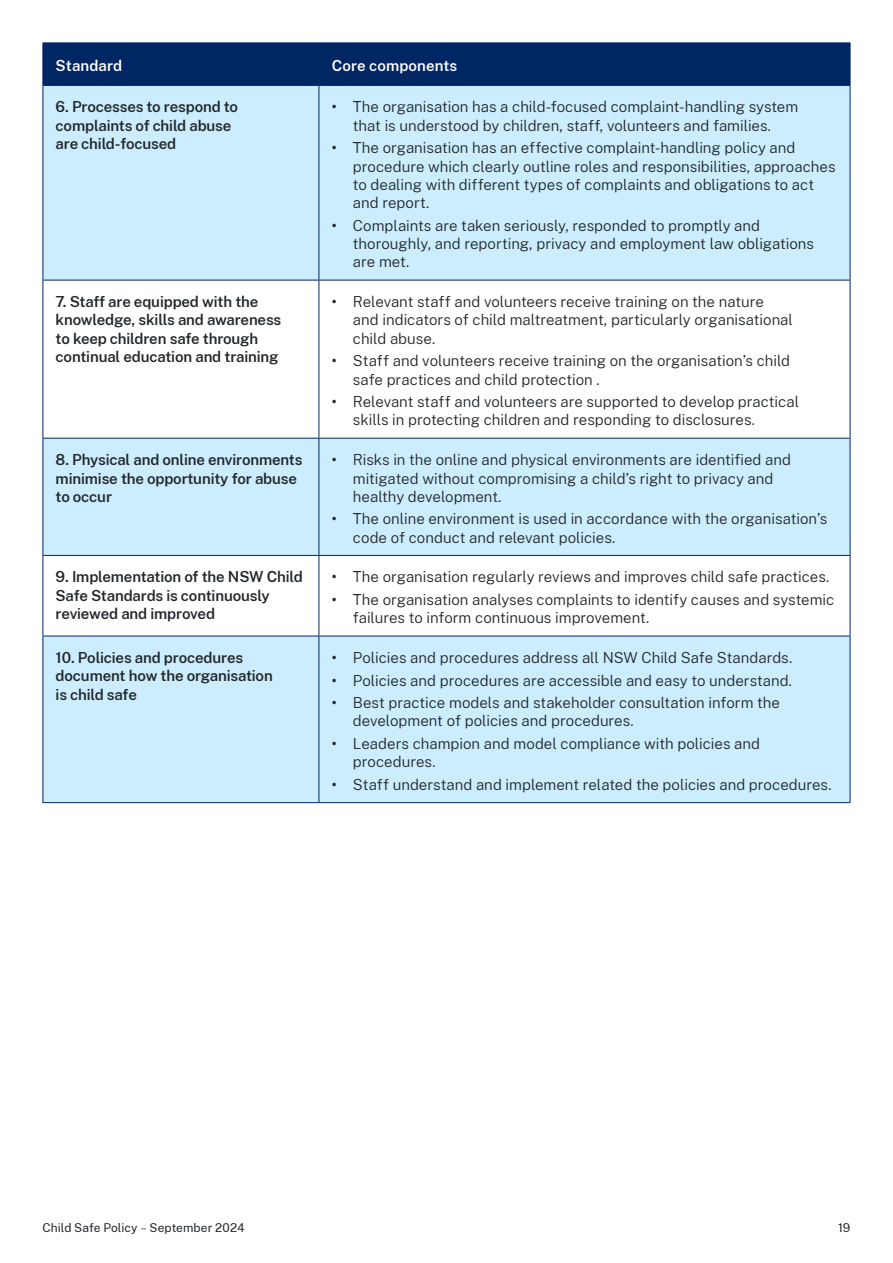
<style>
.page{position:relative;width:893px;height:1263px;background:#fff}
.page>*{position:absolute;margin:0;border:0;box-sizing:border-box;transform-origin:0 0}
.Level_1_bullet{font:300 15px/18.3px "Public Sans";color:#22272b}
.Table_Body_Copy{font:600 15px/18.3px "Public Sans";letter-spacing:-.01em;color:#22272b}
.Table_Column_Heading{font:600 15px "Public Sans";letter-spacing:.005em;color:#fff}
.t1{font:12px "Public Sans";letter-spacing:.005em;color:#22272b}
.s1{font-weight:600}
.s2{font-weight:200}
</style>
<div class="page">
<div style="left:44px;top:44px;width:806px;height:41px;background:#002664"></div>
<div style="left:44px;top:86px;width:806px;height:716px;background:#cbedfd"></div>
<svg style="left:44px;top:281px;width:806px;height:355px"></svg>
<hr style="left:43px;top:43px;width:1px;height:42px;background:#002664">
<hr style="left:43px;top:43px;width:276px;height:1px;background:#002664">
<hr style="left:319px;top:43px;width:531px;height:1px;background:#002664">
<hr style="left:319px;top:43px;width:1px;height:42px;background:#002664">
<hr style="left:850px;top:43px;width:1px;height:42px;background:#002664">
<hr style="left:43px;top:85px;width:276px;height:1px;background:#002664">
<hr style="left:319px;top:85px;width:531px;height:1px;background:#002664">
<hr style="left:43px;top:86px;width:1px;height:194px;background:#002664">
<hr style="left:319px;top:86px;width:1px;height:194px;background:#002664">
<hr style="left:850px;top:86px;width:1px;height:194px;background:#002664">
<hr style="left:43px;top:280px;width:1px;height:158px;background:#002664">
<hr style="left:319px;top:280px;width:1px;height:158px;background:#002664">
<hr style="left:850px;top:280px;width:1px;height:158px;background:#002664">
<hr style="left:43px;top:439px;width:1px;height:116px;background:#002664">
<hr style="left:319px;top:439px;width:1px;height:116px;background:#002664">
<hr style="left:850px;top:439px;width:1px;height:116px;background:#002664">
<hr style="left:43px;top:556px;width:1px;height:80px;background:#002664">
<hr style="left:319px;top:556px;width:1px;height:80px;background:#002664">
<hr style="left:850px;top:556px;width:1px;height:80px;background:#002664">
<hr style="left:43px;top:636px;width:1px;height:166px;background:#002664">
<hr style="left:319px;top:636px;width:1px;height:166px;background:#002664">
<hr style="left:850px;top:636px;width:1px;height:166px;background:#002664">
<hr style="left:43px;top:280px;width:276px;height:1px;background:#002664">
<hr style="left:319px;top:280px;width:531px;height:1px;background:#002664">
<hr style="left:43px;top:438px;width:276px;height:1px;background:#002664">
<hr style="left:319px;top:438px;width:531px;height:1px;background:#002664">
<hr style="left:43px;top:555px;width:276px;height:1px;background:#002664">
<hr style="left:319px;top:555px;width:531px;height:1px;background:#002664">
<hr style="left:43px;top:636px;width:276px;height:1px;background:#002664">
<hr style="left:319px;top:636px;width:531px;height:1px;background:#002664">
<hr style="left:43px;top:802px;width:276px;height:1px;background:#002664">
<hr style="left:319px;top:802px;width:531px;height:1px;background:#002664">
<p class="Table_Column_Heading" style="left:56px;top:55px;width:68px">Standard</p>
<p class="Table_Column_Heading" style="left:332px;top:55px;width:127px">Core components</p>
<p class="Table_Body_Copy" style="left:56px;top:97px;width:184px">6. Processes to respond to complaints of child abuse are child-focused</p>
<p class="Level_1_bullet" style="left:332px;top:97px;width:468px;text-align:center"><span class="s1">•</span> The organisation has a child-focused complaint-handling system that is understood by children, staff, volunteers and families.</p>
<p class="Level_1_bullet" style="left:353px;top:138px;width:484px;text-indent:-21px"><span class="s1">•</span> The organisation has an effective complaint-handling policy and procedure which clearly outline roles and responsibilities, approaches to dealing with different types of complaints and obligations to act and report.</p>
<p class="Level_1_bullet" style="left:353px;top:215px;width:463px;text-indent:-21px"><span class="s1">•</span> Complaints are taken seriously, responded to promptly and thoroughly, and reporting, privacy and employment law obligations are met.</p>
<p class="Table_Body_Copy" style="left:56px;top:292px;width:227px">7. Staff are equipped with the knowledge, skills and awareness to keep children safe through continual education and training</p>
<p class="Level_1_bullet" style="left:353px;top:292px;width:441px;text-indent:-21px"><span class="s1">•</span> Relevant staff and volunteers receive training on the nature and indicators of child maltreatment, particularly organisational child abuse.</p>
<p class="Level_1_bullet" style="left:353px;top:351px;width:439px;text-indent:-21px"><span class="s1">•</span> Staff and volunteers receive training on the organisation’s child safe practices and child protection .</p>
<p class="Level_1_bullet" style="left:353px;top:392px;width:448px;text-indent:-21px"><span class="s1">•</span> Relevant staff and volunteers are supported to develop practical skills in protecting children and responding to disclosures.</p>
<p class="Table_Body_Copy" style="left:56px;top:450px;width:248px">8. Physical and online environments minimise the opportunity for abuse to occur</p>
<p class="Level_1_bullet" style="left:353px;top:450px;width:440px;text-indent:-21px"><span class="s1">•</span> Risks in the online and physical environments are identified and mitigated without compromising a child’s right to privacy and healthy development.</p>
<p class="Level_1_bullet" style="left:353px;top:509px;width:476px;text-indent:-21px"><span class="s1">•</span> The online environment is used in accordance with the organisation’s code of conduct and relevant policies.</p>
<p class="Table_Body_Copy" style="left:56px;top:567px;width:249px">9. Implementation of the NSW Child<br>Safe Standards is continuously reviewed and improved</p>
<p class="Level_1_bullet" style="left:332px;top:567px;width:499px"><span class="s1">•</span> The organisation regularly reviews and improves child safe practices.</p>
<p class="Level_1_bullet" style="left:353px;top:590px;width:483px;text-indent:-21px"><span class="s1">•</span> The organisation analyses complaints to identify causes and systemic failures to inform continuous improvement.</p>
<p class="Table_Body_Copy" style="left:56px;top:648px;width:219px">10. Policies and procedures document how the organisation is child safe</p>
<p class="Level_1_bullet" style="left:332px;top:648px;width:462px"><span class="s1">•</span> Policies and procedures address all NSW Child Safe Standards.</p>
<p class="Level_1_bullet" style="left:332px;top:670px;width:462px"><span class="s1">•</span> Policies and procedures are accessible and easy to understand.</p>
<p class="Level_1_bullet" style="left:353px;top:693px;width:428px;text-indent:-21px"><span class="s1">•</span> Best practice models and stakeholder consultation inform the development of policies and procedures.</p>
<p class="Level_1_bullet" style="left:353px;top:734px;width:409px;text-indent:-21px"><span class="s1">•</span> Leaders champion and model compliance with policies and procedures.</p>
<p class="Level_1_bullet" style="left:332px;top:775px;width:501px"><span class="s1">•</span> Staff understand and implement related the policies and procedures.</p>
<p class="t1" style="left:43px;top:1219px;width:204px">Child Safe Policy <span class="s2">–</span> September 2024</p>
<p class="t1" style="left:838px;top:1219px;width:14px">19</p>
</div>
